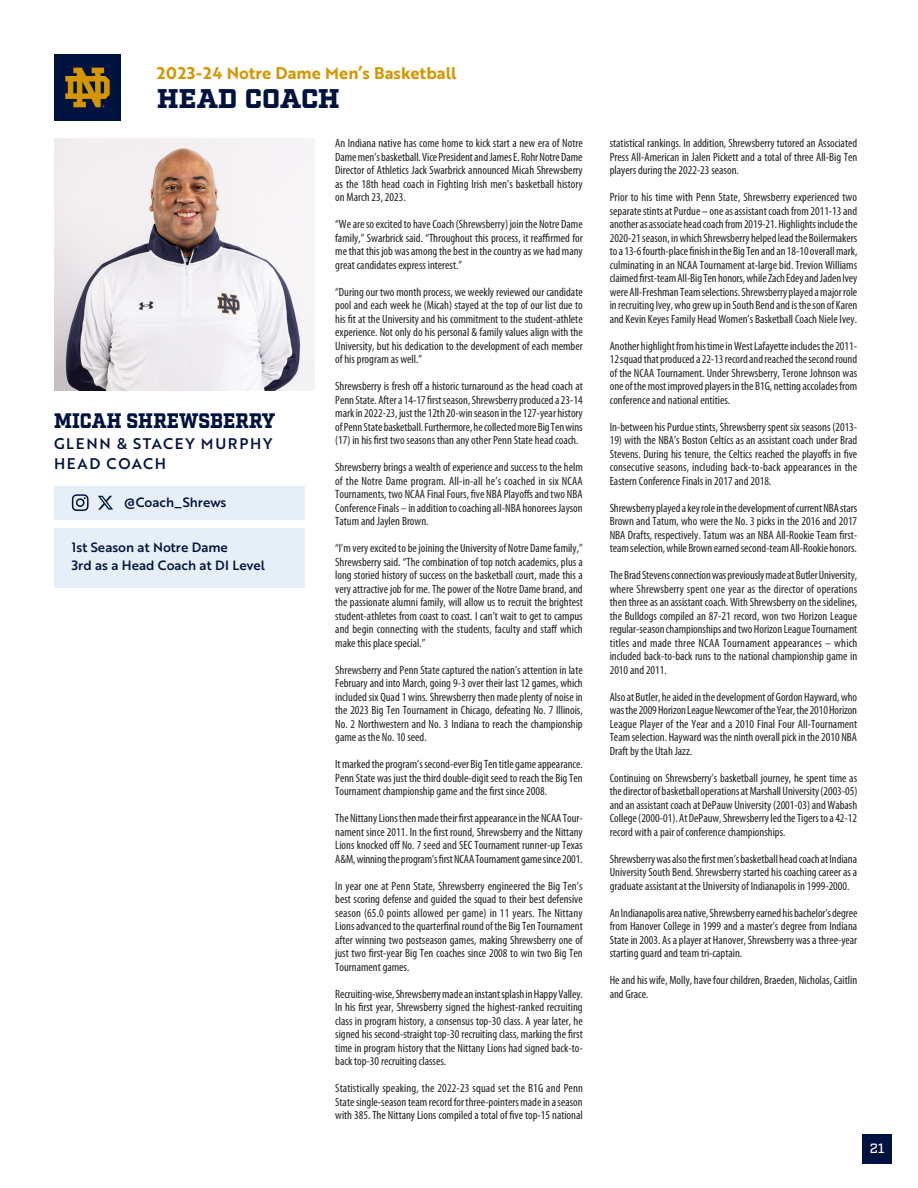
<style>
.page{position:relative;width:918px;height:1188px;background:#fff}
.page>*{position:absolute;margin:0;border:0;box-sizing:border-box;transform-origin:0 0}
.t1{font:900 27px "Factoria";letter-spacing:.01em;color:#001340}
.t2{font:900 21px "Factoria";letter-spacing:.005em;color:#001340;scale:.89 1}
.t3{font:16.5px "Brother 1816 Bold";color:#d49600}
.t4{font:15px/20.4px "Brother 1816 Medium";letter-spacing:.115em;color:#001340}
.t5{font:500 13.5px "Factoria";color:#fff}
.t6{font:13.2px "Brother 1816 Medium";color:#001340}
.Player_Bios_Notes_text{font:condensed 12px/13.5px "Myriad Pro";color:#231f20;text-align:justify}
</style>
<div class="page">
<div style="left:863px;top:1134px;width:29px;height:29px;background:#001340"></div>
<div style="left:54px;top:54px;width:67px;height:67px;background:#001340"></div>
<svg style="left:65px;top:68px;width:45px;height:39px"></svg>
<img style="left:54px;top:138px;width:261px;height:253px">
<div style="left:54px;top:486px;width:251px;height:33px;background:#e6eef7"></div>
<div style="left:54px;top:528px;width:251px;height:60px;background:#e6eef7"></div>
<svg style="left:72px;top:494px;width:17px;height:17px"></svg>
<svg style="left:98px;top:496px;width:15px;height:14px"></svg>
<h3 class="t3" style="left:157px;top:60px;width:301px">2023-24 Notre Dame Men’s Basketball</h3>
<p class="t1" style="left:157px;top:83px;width:184px">HEAD COACH</p>
<p class="t2" style="left:54px;top:408px;width:250px">MICAH SHREWSBERRY</p>
<p class="t4" style="left:54px;top:433px;width:220px">GLENN &amp; STACEY MURPHY<br>HEAD COACH</p>
<p class="t6" style="left:124px;top:492px;width:104px">@Coach_Shrews</p>
<p class="t6" style="left:72px;top:537px;width:157px">1st Season at Notre Dame</p>
<p class="t6" style="left:72px;top:555px;width:195px">3rd as a Head Coach at DI Level</p>
<p class="Player_Bios_Notes_text" style="left:335px;top:136px;width:249px">An Indiana native has come home to kick start a new era of Notre Dame men’s basketball. Vice President and James E. Rohr Notre Dame Director of Athletics Jack Swarbrick announced Micah Shrewsberry as the 18th head coach in Fighting Irish men’s basketball history on March 23, 2023.</p>
<p class="Player_Bios_Notes_text" style="left:335px;top:217px;width:249px">“We are so excited to have Coach (Shrewsberry) join the Notre Dame family,” Swarbrick said. “Throughout this process, it reaffirmed for me that this job was among the best in the country as we had many great candidates express interest.”</p>
<p class="Player_Bios_Notes_text" style="left:335px;top:285px;width:249px">“During our two month process, we weekly reviewed our candidate pool and each week he (Micah) stayed at the top of our list due to his fit at the University and his commitment to the student-athlete experience. Not only do his personal &amp; family values align with the University, but his dedication to the development of each member of his program as well.”</p>
<p class="Player_Bios_Notes_text" style="left:335px;top:379px;width:249px">Shrewsberry is fresh off a historic turnaround as the head coach at Penn State. After a 14-17 first season, Shrewsberry produced a 23-14 mark in 2022-23, just the 12th 20-win season in the 127-year history of Penn State basketball. Furthermore, he collected more Big Ten wins (17) in his first two seasons than any other Penn State head coach.</p>
<p class="Player_Bios_Notes_text" style="left:335px;top:460px;width:249px">Shrewsberry brings a wealth of experience and success to the helm of the Notre Dame program. All-in-all he’s coached in six NCAA Tournaments, two NCAA Final Fours, five NBA Playoffs and two NBA Conference Finals – in addition to coaching all-NBA honorees Jayson Tatum and Jaylen Brown.</p>
<p class="Player_Bios_Notes_text" style="left:335px;top:541px;width:249px">“I’m very excited to be joining the University of Notre Dame family,” Shrewsberry said. “The combination of top notch academics, plus a long storied history of success on the basketball court, made this a very attractive job for me. The power of the Notre Dame brand, and the passionate alumni family, will allow us to recruit the brightest student-athletes from coast to coast. I can’t wait to get to campus and begin connecting with the students, faculty and staff which make this place special.”</p>
<p class="Player_Bios_Notes_text" style="left:335px;top:663px;width:249px">Shrewsberry and Penn State captured the nation’s attention in late February and into March, going 9-3 over their last 12 games, which included six Quad 1 wins. Shrewsberry then made plenty of noise in the 2023 Big Ten Tournament in Chicago, defeating No. 7 Illinois, No. 2 Northwestern and No. 3 Indiana to reach the championship game as the No. 10 seed.</p>
<p class="Player_Bios_Notes_text" style="left:335px;top:757px;width:249px">It marked the program’s second-ever Big Ten title game appearance.<br>Penn State was just the third double-digit seed to reach the Big Ten Tournament championship game and the first since 2008.</p>
<p class="Player_Bios_Notes_text" style="left:335px;top:811px;width:249px">The Nittany Lions then made their first appearance in the NCAA Tour&shy;nament since 2011. In the first round, Shrewsberry and the Nittany Lions knocked off No. 7 seed and SEC Tournament runner-up Texas A&amp;M, winning the program’s first NCAA Tournament game since 2001.</p>
<p class="Player_Bios_Notes_text" style="left:335px;top:879px;width:249px">In year one at Penn State, Shrewsberry engineered the Big Ten’s best scoring defense and guided the squad to their best defensive season (65.0 points allowed per game) in 11 years. The Nittany Lions advanced to the quarterfinal round of the Big Ten Tournament after winning two postseason games, making Shrewsberry one of just two first-year Big Ten coaches since 2008 to win two Big Ten Tournament games.</p>
<p class="Player_Bios_Notes_text" style="left:335px;top:987px;width:249px">Recruiting-wise, Shrewsberry made an instant splash in Happy Valley.<br>In his first year, Shrewsberry signed the highest-ranked recruiting class in program history, a consensus top-30 class. A year later, he signed his second-straight top-30 recruiting class, marking the first time in program history that the Nittany Lions had signed back-to&shy;back top-30 recruiting classes.</p>
<p class="Player_Bios_Notes_text" style="left:335px;top:1081px;width:249px">Statistically speaking, the 2022-23 squad set the B1G and Penn State single-season team record for three-pointers made in a season with 385. The Nittany Lions compiled a total of five top-15 national</p>
<p class="Player_Bios_Notes_text" style="left:610px;top:136px;width:249px">statistical rankings. In addition, Shrewsberry tutored an Associated Press All-American in Jalen Pickett and a total of three All-Big Ten players during the 2022-23 season.</p>
<p class="Player_Bios_Notes_text" style="left:610px;top:190px;width:249px">Prior to his time with Penn State, Shrewsberry experienced two separate stints at Purdue – one as assistant coach from 2011-13 and another as associate head coach from 2019-21. Highlights include the 2020-21 season, in which Shrewsberry helped lead the Boilermakers to a 13-6 fourth-place finish in the Big Ten and an 18-10 overall mark, culminating in an NCAA Tournament at-large bid. Trevion Williams claimed first-team All-Big Ten honors, while Zach Edey and Jaden Ivey were All-Freshman Team selections. Shrewsberry played a major role in recruiting Ivey, who grew up in South Bend and is the son of Karen and Kevin Keyes Family Head Women’s Basketball Coach Niele Ivey.</p>
<p class="Player_Bios_Notes_text" style="left:610px;top:339px;width:249px">Another highlight from his time in West Lafayette includes the 2011- 12 squad that produced a 22-13 record and reached the second round of the NCAA Tournament. Under Shrewsberry, Terone Johnson was one of the most improved players in the B1G, netting accolades from conference and national entities.</p>
<p class="Player_Bios_Notes_text" style="left:610px;top:420px;width:249px">In-between his Purdue stints, Shrewsberry spent six seasons (2013-</p>
<p class="Player_Bios_Notes_text" style="left:610px;top:433px;width:249px">19) with the NBA’s Boston Celtics as an assistant coach under Brad Stevens. During his tenure, the Celtics reached the playoffs in five consecutive seasons, including back-to-back appearances in the Eastern Conference Finals in 2017 and 2018.</p>
<p class="Player_Bios_Notes_text" style="left:610px;top:501px;width:249px">Shrewsberry played a key role in the development of current NBA stars Brown and Tatum, who were the No. 3 picks in the 2016 and 2017<br>NBA Drafts, respectively. Tatum was an NBA All-Rookie Team first&shy;team selection, while Brown earned second-team All-Rookie honors.</p>
<p class="Player_Bios_Notes_text" style="left:610px;top:568px;width:249px">The Brad Stevens connection was previously made at Butler University, where Shrewsberry spent one year as the director of operations then three as an assistant coach. With Shrewsberry on the sidelines, the Bulldogs compiled an 87-21 record, won two Horizon League regular-season championships and two Horizon League Tournament titles and made three NCAA Tournament appearances – which included back-to-back runs to the national championship game in 2010 and 2011.</p>
<p class="Player_Bios_Notes_text" style="left:610px;top:690px;width:249px">Also at Butler, he aided in the development of Gordon Hayward, who was the 2009 Horizon League Newcomer of the Year, the 2010 Horizon League Player of the Year and a 2010 Final Four All-Tournament Team selection. Hayward was the ninth overall pick in the 2010 NBA Draft by the Utah Jazz.</p>
<p class="Player_Bios_Notes_text" style="left:610px;top:771px;width:249px">Continuing on Shrewsberry’s basketball journey, he spent time as the director of basketball operations at Marshall University (2003-05) and an assistant coach at DePauw University (2001-03) and Wabash College (2000-01). At DePauw, Shrewsberry led the Tigers to a 42-12 record with a pair of conference championships.</p>
<p class="Player_Bios_Notes_text" style="left:610px;top:852px;width:249px">Shrewsberry was also the first men’s basketball head coach at Indiana University South Bend. Shrewsberry started his coaching career as a graduate assistant at the University of Indianapolis in 1999-2000.</p>
<p class="Player_Bios_Notes_text" style="left:610px;top:906px;width:249px">An Indianapolis area native, Shrewsberry earned his bachelor’s degree from Hanover College in 1999 and a master’s degree from Indiana State in 2003. As a player at Hanover, Shrewsberry was a three-year starting guard and team tri-captain.</p>
<p class="Player_Bios_Notes_text" style="left:610px;top:973px;width:249px">He and his wife, Molly, have four children, Braeden, Nicholas, Caitlin and Grace.</p>
<p class="t5" style="left:870px;top:1140px;width:16px">21</p>
</div>
